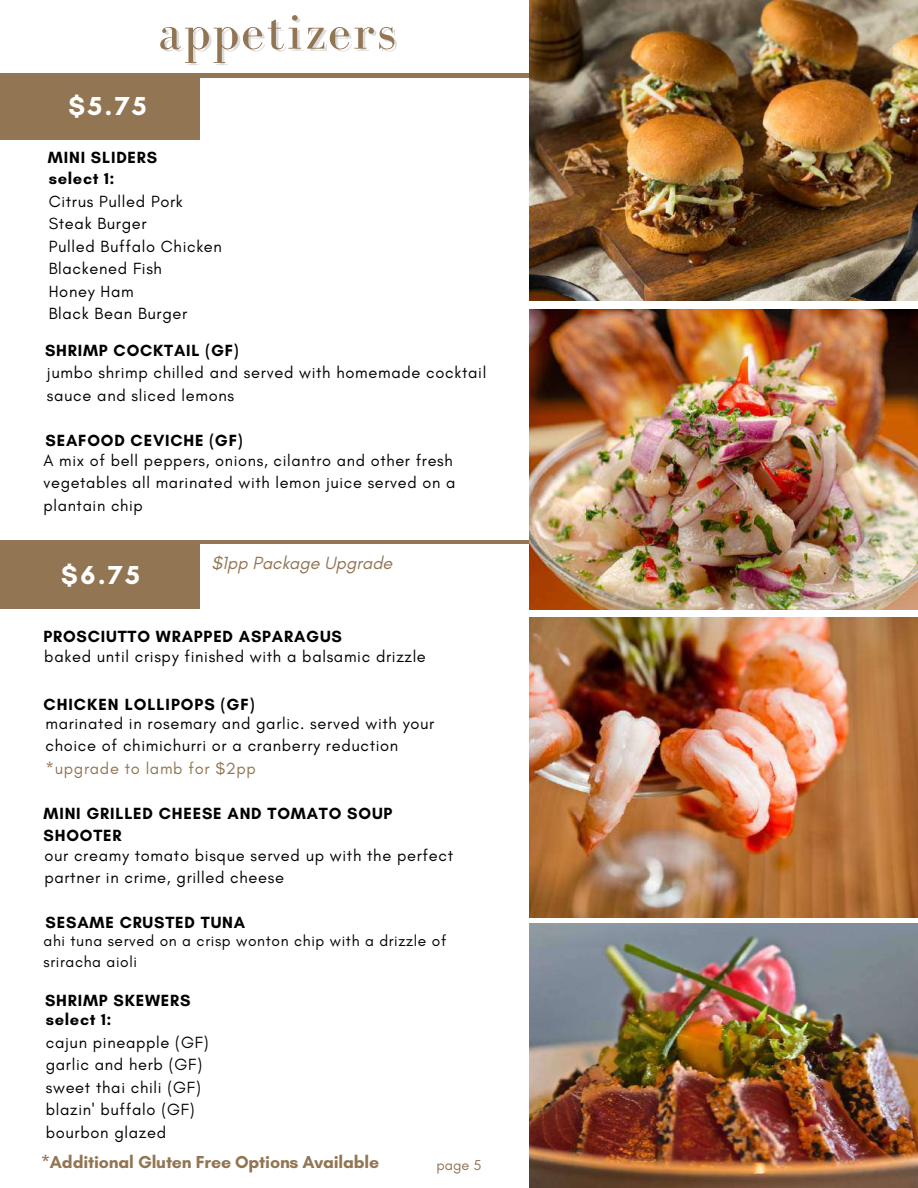
<style>
.page{position:relative;width:918px;height:1188px;background:#fff}
.page>*{position:absolute;margin:0;border:0;box-sizing:border-box;transform-origin:0 0}
.t1{font:53.4px "Bodoni FLF";letter-spacing:.04em;color:#927553}
.t2{font:700 26.55px "Glacial Indifference";color:#fff}
.t3{font:italic 18px "Glacial Indifference";color:#927553}
.t4{font:700 17.7px "Glacial Indifference";letter-spacing:-.01em;color:#927553}
.t5{font:16.5px/22.5px "Glacial Indifference";letter-spacing:.04em;color:#000}
.t6{font:700 16.5px/22.5px "Glacial Indifference";letter-spacing:.05em;color:#000}
.t7{font:16.5px "Glacial Indifference";letter-spacing:.04em;color:#927553}
.t8{font:16.35px/22.5px "Glacial Indifference";letter-spacing:.04em;color:#000}
.t9{font:15.6px/21.3px "Glacial Indifference";letter-spacing:.04em;color:#000}
.t10{font:14.7px "Glacial Indifference";color:#927553}
</style>
<div class="page">
<hr style="left:0;top:74px;width:546px;height:3px;background:#927553">
<hr style="left:0;top:540px;width:588px;height:4px;background:#927553">
<img style="left:529px;top:0;width:389px;height:300px">
<img style="left:529px;top:309px;width:389px;height:301px">
<img style="left:529px;top:618px;width:389px;height:300px">
<img style="left:529px;top:924px;width:389px;height:264px">
<div style="left:0;top:74px;width:199px;height:65px;background:#927553"></div>
<div style="left:0;top:543px;width:199px;height:66px;background:#927553"></div>
<h2 class="t2" style="left:69px;top:90px;width:80px">$5.75</h2>
<h1 class="t1" style="left:158px;top:2px;width:239px">appetizers</h1>
<p class="t6" style="left:48px;top:146px;width:111px">MINI SLIDERS</p>
<p class="t6" style="left:49px;top:167px;width:67px">select 1:</p>
<p class="t5" style="left:49px;top:190px;width:175px">Citrus Pulled Pork<br>Steak Burger<br>Pulled Buffalo Chicken<br>Blackened Fish<br>Honey Ham<br>Black Bean Burger</p>
<p class="t6" style="left:45px;top:339px;width:195px">SHRIMP COCKTAIL (GF)</p>
<p class="t5" style="left:47px;top:361px;width:441px">jumbo shrimp chilled and served with homemade cocktail sauce and sliced lemons</p>
<p class="t6" style="left:46px;top:429px;width:199px">SEAFOOD CEVICHE (GF)</p>
<p class="t8" style="left:44px;top:449px;width:413px">A mix of bell peppers, onions, cilantro and other fresh vegetables all marinated with lemon juice served on a plantain chip</p>
<h2 class="t2" style="left:61px;top:559px;width:80px">$6.75</h2>
<p class="t3" style="left:211px;top:552px;width:183px">$1pp Package Upgrade</p>
<p class="t6" style="left:44px;top:625px;width:300px">PROSCIUTTO WRAPPED ASPARAGUS</p>
<p class="t5" style="left:44px;top:645px;width:383px">baked until crispy finished with a balsamic drizzle</p>
<p class="t6" style="left:44px;top:693px;width:213px">CHICKEN LOLLIPOPS (GF)</p>
<p class="t5" style="left:45px;top:712px;width:390px">marinated in rosemary and garlic. served with your choice of chimichurri or a cranberry reduction</p>
<p class="t7" style="left:45px;top:758px;width:212px">*upgrade to lamb for $2pp</p>
<p class="t6" style="left:44px;top:802px;width:350px">MINI GRILLED CHEESE AND TOMATO SOUP<br>SHOOTER</p>
<p class="t5" style="left:44px;top:844px;width:410px">our creamy tomato bisque served up with the perfect partner in crime, grilled cheese</p>
<p class="t6" style="left:46px;top:911px;width:201px">SESAME CRUSTED TUNA</p>
<p class="t9" style="left:44px;top:930px;width:404px">ahi tuna served on a crisp wonton chip with a drizzle of sriracha aioli</p>
<p class="t6" style="left:45px;top:989px;width:147px">SHRIMP SKEWERS</p>
<p class="t6" style="left:46px;top:1008px;width:67px">select 1:</p>
<p class="t5" style="left:46px;top:1031px;width:164px">cajun pineapple (GF) garlic and herb (GF) sweet thai chili (GF) blazin' buffalo (GF) bourbon glazed</p>
<p class="t4" style="left:41px;top:1152px;width:340px">*Additional Gluten Free Options Available</p>
<p class="t10" style="left:436px;top:1156px;width:47px">page 5</p>
</div>
